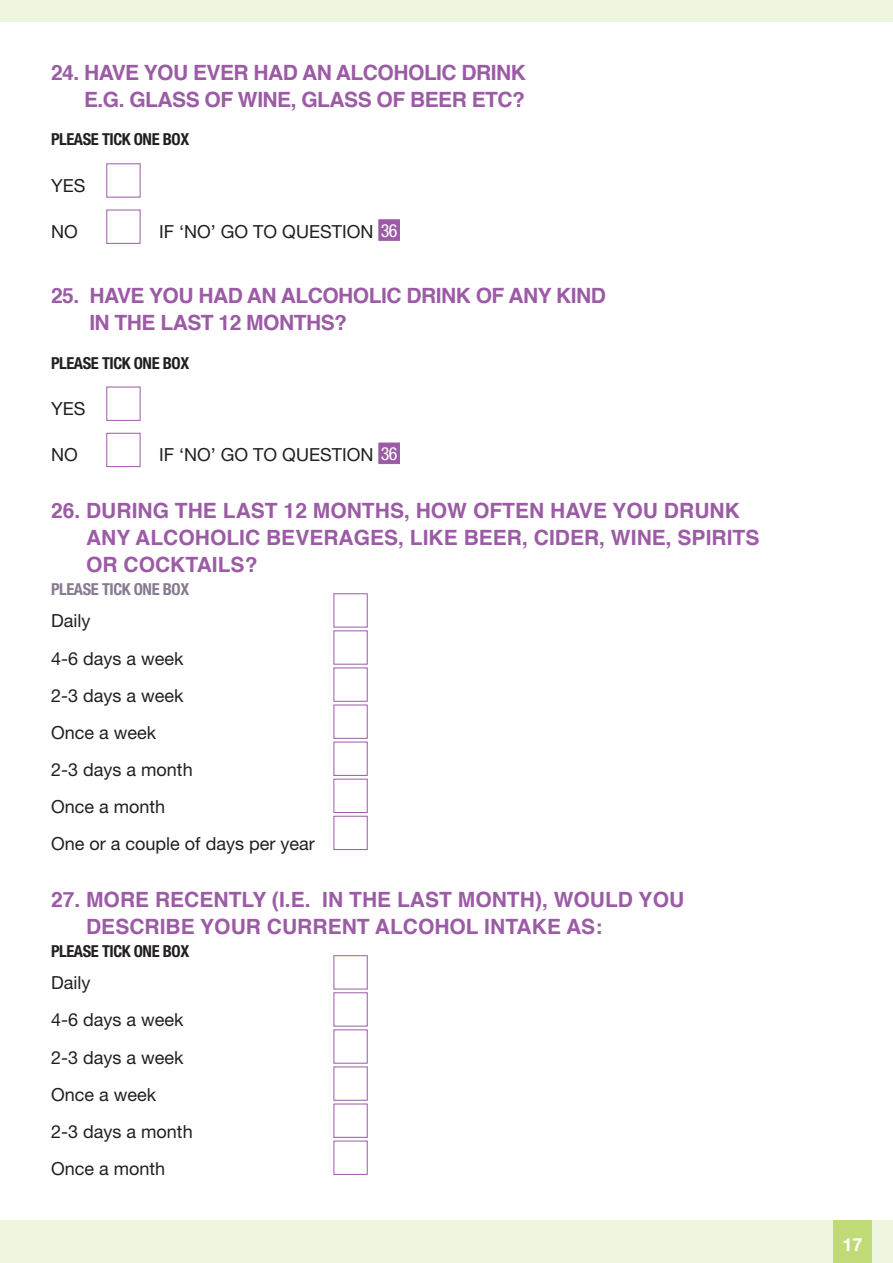
<style>
.page{position:relative;width:893px;height:1263px;background:#fff}
.page>*{position:absolute;margin:0;border:0;box-sizing:border-box;transform-origin:0 0}
.TABLE_TEXT{font:700 21px/27px "Helvetica";color:#9b5ba5}
.TABLE_TEXT-2{font:700 21px/27px "Helvetica";letter-spacing:-.025em;color:#9b5ba5;text-align:right}
.TABLE_TEXT-3{font:18px "Helvetica Neue";color:#231f20}
.t1{font:700 18px "Helvetica Neue";color:#fff}
.TABLE_TEXT-4{font:700 condensed 16.5px "Helvetica Neue";letter-spacing:-.025em;color:#231f20}
.TABLE_TEXT-5{font:700 condensed 16.5px "Helvetica Neue";letter-spacing:-.025em;color:#877a91}
.s1{font-stretch:condensed;color:#fff}
</style>
<div class="page">
<div style="left:0;top:0;width:893px;height:21px;background:#eff6e0"></div>
<div style="left:0;top:1220px;width:893px;height:43px;background:#eff6e0"></div>
<div style="left:833px;top:1220px;width:39px;height:43px;background:#c0da76"></div>
<div style="left:106px;top:163px;width:34px;height:34px;background:#fff;border:1px solid #9b5ba5"></div>
<div style="left:106px;top:210px;width:34px;height:34px;background:#fff;border:1px solid #9b5ba5"></div>
<div style="left:378px;top:219px;width:22px;height:22px;background:#9b5ba5;border:1px solid #9b5ba5"></div>
<div style="left:106px;top:387px;width:34px;height:34px;background:#fff;border:1px solid #9b5ba5"></div>
<div style="left:106px;top:433px;width:34px;height:34px;background:#fff;border:1px solid #9b5ba5"></div>
<div style="left:378px;top:443px;width:22px;height:21px;background:#9b5ba5;border:1px solid #9b5ba5"></div>
<div style="left:334px;top:593px;width:34px;height:34px;background:#fff;border:1px solid #9b5ba5"></div>
<div style="left:334px;top:630px;width:34px;height:34px;background:#fff;border:1px solid #9b5ba5"></div>
<div style="left:334px;top:667px;width:34px;height:35px;background:#fff;border:1px solid #9b5ba5"></div>
<div style="left:334px;top:705px;width:34px;height:34px;background:#fff;border:1px solid #9b5ba5"></div>
<div style="left:334px;top:742px;width:34px;height:34px;background:#fff;border:1px solid #9b5ba5"></div>
<div style="left:334px;top:779px;width:34px;height:34px;background:#fff;border:1px solid #9b5ba5"></div>
<div style="left:334px;top:816px;width:34px;height:34px;background:#fff;border:1px solid #9b5ba5"></div>
<div style="left:334px;top:955px;width:34px;height:34px;background:#fff;border:1px solid #9b5ba5"></div>
<div style="left:334px;top:992px;width:34px;height:34px;background:#fff;border:1px solid #9b5ba5"></div>
<div style="left:334px;top:1029px;width:34px;height:34px;background:#fff;border:1px solid #9b5ba5"></div>
<div style="left:334px;top:1103px;width:34px;height:35px;background:#fff;border:1px solid #9b5ba5"></div>
<div style="left:334px;top:1141px;width:34px;height:34px;background:#fff;border:1px solid #9b5ba5"></div>
<p class="TABLE_TEXT-2" style="left:51px;top:59px;width:477px">24. HAVE YOU EVER HAD AN ALCOHOLIC DRINK<br>E.G. GLASS OF WINE, GLASS OF BEER ETC?</p>
<p class="TABLE_TEXT-4" style="left:51px;top:129px;width:140px">PLEASE TICK ONE BOX</p>
<p class="TABLE_TEXT-3" style="left:51px;top:174px;width:36px">YES</p>
<p class="TABLE_TEXT-3" style="left:51px;top:221px;width:28px">NO</p>
<p class="TABLE_TEXT-3" style="left:159px;top:221px;width:240px">IF ‘NO’ GO TO QUESTION <span class="s1">36</span></p>
<p class="TABLE_TEXT-2" style="left:89px;top:282px;width:518px;text-align:left;text-indent:-38px">25. HAVE YOU HAD AN ALCOHOLIC DRINK OF ANY KIND<br>IN THE LAST 12 MONTHS?</p>
<p class="TABLE_TEXT-4" style="left:51px;top:353px;width:140px">PLEASE TICK ONE BOX</p>
<p class="TABLE_TEXT-3" style="left:51px;top:398px;width:36px">YES</p>
<p class="TABLE_TEXT-3" style="left:51px;top:444px;width:28px">NO</p>
<p class="TABLE_TEXT-3" style="left:159px;top:444px;width:240px">IF ‘NO’ GO TO QUESTION <span class="s1">36</span></p>
<p class="TABLE_TEXT" style="left:86px;top:497px;width:675px;text-indent:-35px">26. DURING THE LAST 12 MONTHS, HOW OFTEN HAVE YOU DRUNK<br>ANY ALCOHOLIC BEVERAGES, LIKE BEER, CIDER, WINE, SPIRITS<br>OR COCKTAILS?</p>
<p class="TABLE_TEXT-5" style="left:51px;top:579px;width:140px">PLEASE TICK ONE BOX</p>
<p class="TABLE_TEXT-3" style="left:51px;top:610px;width:41px">Daily</p>
<p class="TABLE_TEXT-3" style="left:51px;top:647px;width:134px">4-6 days a week</p>
<p class="TABLE_TEXT-3" style="left:51px;top:684px;width:134px">2-3 days a week</p>
<p class="TABLE_TEXT-3" style="left:51px;top:721px;width:107px">Once a week</p>
<p class="TABLE_TEXT-3" style="left:51px;top:759px;width:143px">2-3 days a month</p>
<p class="TABLE_TEXT-3" style="left:51px;top:796px;width:116px">Once a month</p>
<p class="TABLE_TEXT-3" style="left:51px;top:833px;width:265px">One or a couple of days per year</p>
<p class="TABLE_TEXT" style="left:86px;top:886px;width:600px;text-indent:-35px">27. MORE RECENTLY (I.E. IN THE LAST MONTH), WOULD YOU<br>DESCRIBE YOUR CURRENT ALCOHOL INTAKE AS:</p>
<p class="TABLE_TEXT-4" style="left:51px;top:941px;width:140px">PLEASE TICK ONE BOX</p>
<p class="TABLE_TEXT-3" style="left:51px;top:972px;width:41px">Daily</p>
<p class="TABLE_TEXT-3" style="left:51px;top:1009px;width:134px">4-6 days a week</p>
<p class="TABLE_TEXT-3" style="left:51px;top:1046px;width:134px">2-3 days a week</p>
<p class="TABLE_TEXT-3" style="left:51px;top:1083px;width:107px">Once a week</p>
<p class="TABLE_TEXT-3" style="left:51px;top:1120px;width:143px">2-3 days a month</p>
<p class="TABLE_TEXT-3" style="left:51px;top:1157px;width:116px">Once a month</p>
<p class="t1" style="left:843px;top:1228px;width:22px">17</p>
</div>
